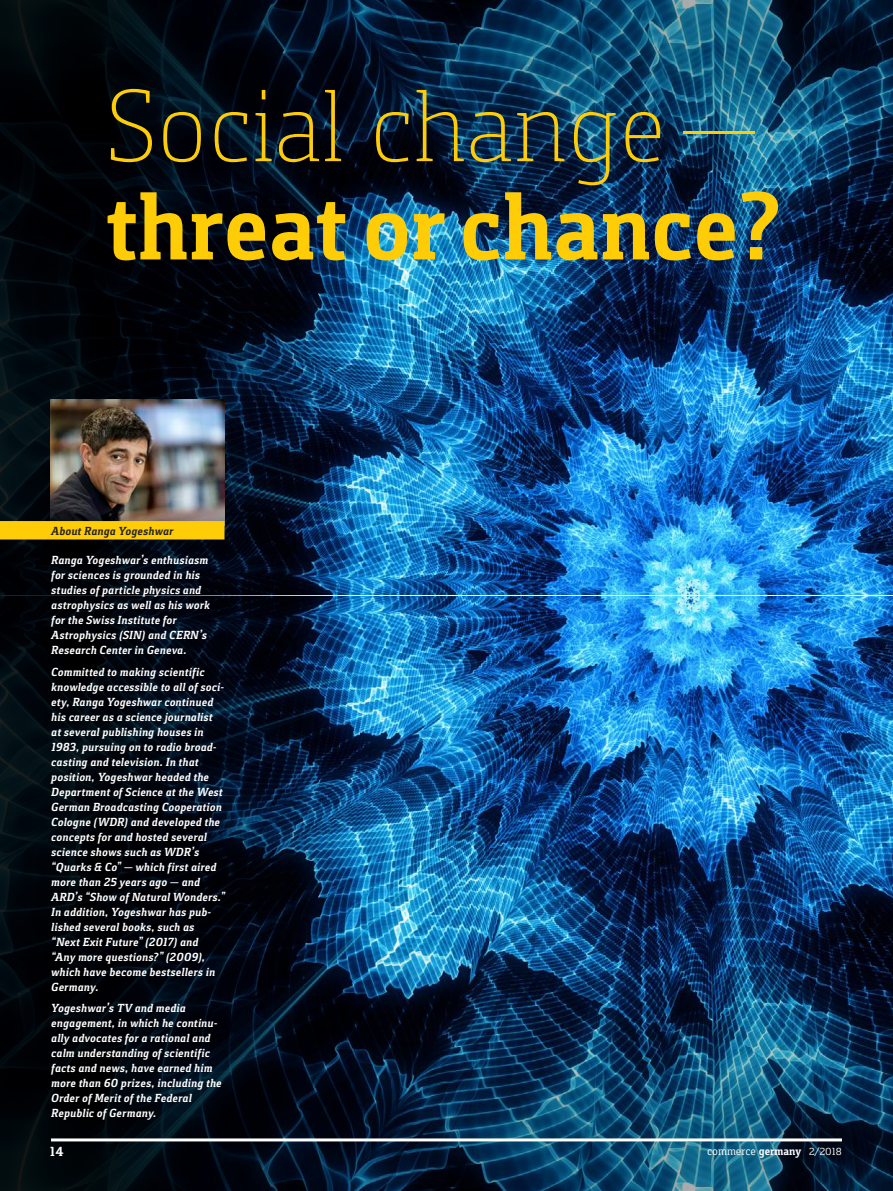
<style>
.page{position:relative;width:893px;height:1191px;background:#fff}
.page>*{position:absolute;margin:0;border:0;box-sizing:border-box;transform-origin:0 0}
.t1{font:300 105px "Foral Pro";color:#fecd08}
.t2{font:700 99px "Foral Pro";color:#fecd08}
.t3{font:700 13.5px "Foral Pro";color:#fff}
.t4{font:italic 700 12px/15px "Foral Pro";letter-spacing:.02em;color:#fff}
.t5{font:12px "Foral Pro";color:#fff}
.t6{font:italic 700 12px "Foral Pro";letter-spacing:.02em;color:#231f20}
.s1{font-weight:700}
.s2{font-size:10.5px}
</style>
<div class="page">
<img style="left:365px;top:261px;width:528px;height:333px">
<img style="left:365px;top:596px;width:528px;height:333px">
<svg style="left:0;top:261px;width:365px;height:668px;background:#051628"></svg>
<img style="left:0;top:0;width:893px;height:261px">
<img style="left:0;top:929px;width:893px;height:262px">
<hr style="left:51px;top:1138px;width:791px;height:3px;background:#fff">
<img style="left:51px;top:400px;width:174px;height:121px">
<div style="left:0;top:521px;width:225px;height:18px;background:#fecd08"></div>
<h1 class="t1" style="left:106px;top:67px;width:656px">Social change—</h1>
<h2 class="t2" style="left:106px;top:169px;width:676px">threat or chance?</h2>
<p class="t6" style="left:51px;top:524px;width:124px">About Ranga Yogeshwar</p>
<p class="t4" style="left:51px;top:553px;width:160px">Ranga Yogeshwar’s enthusiasm for sciences is grounded in his studies of particle physics and astrophysics as well as his work for the Swiss Institute for<br>Astrophysics (SIN) and CERN’s<br>Research Center in Geneva.</p>
<p class="t4" style="left:51px;top:664px;width:175px">Committed to making scientific knowledge accessible to all of soci&shy;ety, Ranga Yogeshwar continued his career as a science journalist at several publishing houses in<br>1983, pursuing on to radio broad&shy;casting and television. In that position, Yogeshwar headed the<br>Department of Science at the West<br>German Broadcasting Cooperation<br>Cologne (WDR) and developed the concepts for and hosted several science shows such as WDR’s “Quarks &amp; Co” — which first aired more than 25 years ago — and<br>ARD’s “Show of Natural Wonders.”<br>In addition, Yogeshwar has pub&shy;lished several books, such as “Next Exit Future” (2017) and “Any more questions?” (2009), which have become bestsellers in<br>Germany.</p>
<p class="t4" style="left:51px;top:1001px;width:172px">Yogeshwar’s TV and media engagement, in which he continu&shy;ally advocates for a rational and calm understanding of scientific facts and news, have earned him more than 60 prizes, including the<br>Order of Merit of the Federal<br>Republic of Germany.</p>
<p class="t3" style="left:50px;top:1143px;width:15px">14</p>
<p class="t5" style="left:707px;top:1144px;width:136px">commerce <span class="s1">germany</span> <span class="s2">2/2018</span></p>
</div>
